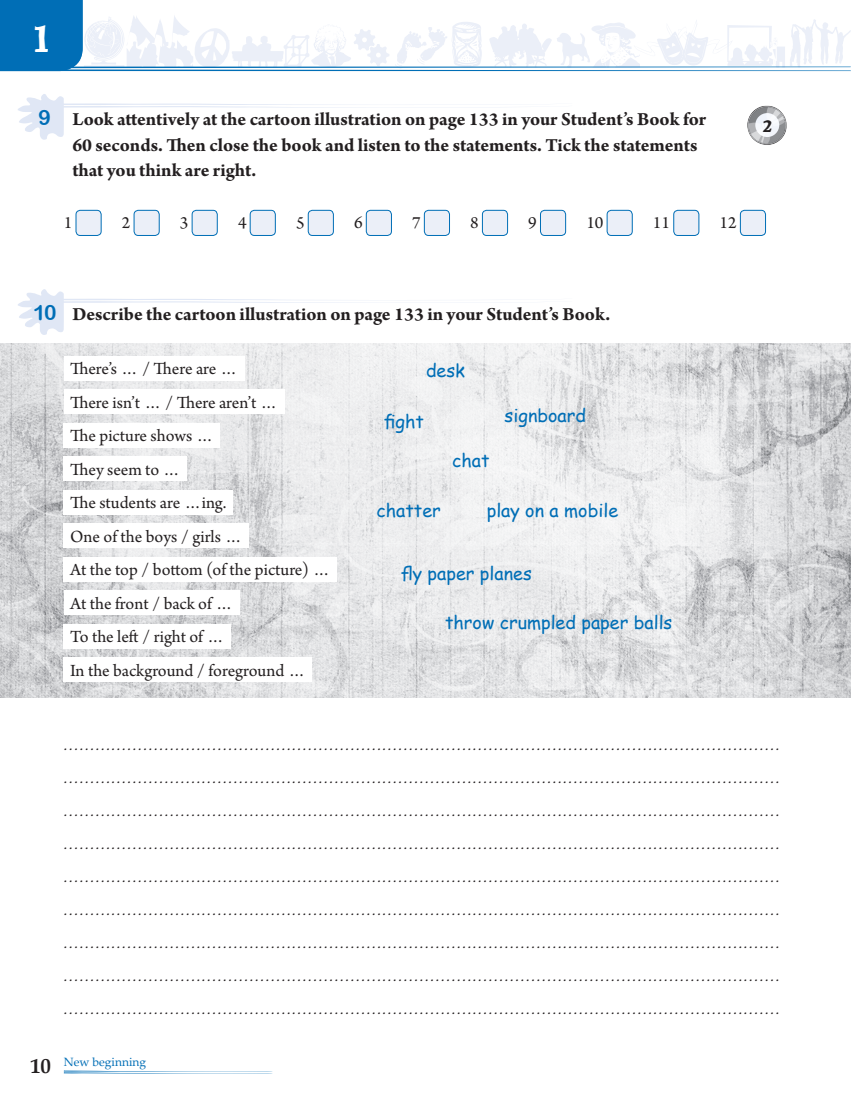
<style>
.page{position:relative;width:851px;height:1106px;background:#fff}
.page>*{position:absolute;margin:0;border:0;box-sizing:border-box;transform-origin:0 0}
.t1{font:37.95px "Bountiful";color:#fff}
.t2{font:700 19.5px/25.5px "Arno Pro";letter-spacing:-.005em;color:#231f20}
.t3{font:18px/33.5px "Arno Pro";color:#231f20}
.t4{font:18px "Comic Sans MS";color:#006eb6}
.t5{font:16.8px "Bountiful";color:#231f20;scale:1.1 1}
.t6{font:italic 15px "Arno Pro";color:#231f20}
.t7{font:12px "Palatino Linotype";color:#006eb6}
.s1{font-family:"Arial Rounded MT Bold";font-weight:400;font-size:21px;color:#006eb6}
.s2{font-weight:700;font-size:21px;color:#231f20}
</style>
<div class="page">
<svg style="left:64px;top:1070px;width:208px;height:3px"></svg>
<img style="left:0;top:343px;width:850px;height:354px">
<svg style="left:0;top:0;width:851px;height:71px"></svg>
<div style="left:76px;top:210px;width:25px;height:25px;background:#ebeff8;border-radius:4px"></div>
<div style="left:76px;top:210px;width:25px;height:26px;border:1px solid #006eb6;border-radius:4px"></div>
<div style="left:134px;top:210px;width:25px;height:25px;background:#ebeff8;border-radius:4px"></div>
<div style="left:134px;top:210px;width:25px;height:26px;border:1px solid #006eb6;border-radius:4px"></div>
<div style="left:192px;top:210px;width:25px;height:25px;background:#ebeff8;border-radius:4px"></div>
<div style="left:192px;top:210px;width:25px;height:26px;border:1px solid #006eb6;border-radius:4px"></div>
<div style="left:250px;top:210px;width:25px;height:25px;background:#ebeff8;border-radius:4px"></div>
<div style="left:250px;top:210px;width:25px;height:26px;border:1px solid #006eb6;border-radius:4px"></div>
<div style="left:308px;top:210px;width:25px;height:25px;background:#ebeff8;border-radius:4px"></div>
<div style="left:308px;top:210px;width:25px;height:26px;border:1px solid #006eb6;border-radius:4px"></div>
<div style="left:366px;top:210px;width:25px;height:25px;background:#ebeff8;border-radius:4px"></div>
<div style="left:366px;top:210px;width:25px;height:26px;border:1px solid #006eb6;border-radius:4px"></div>
<div style="left:424px;top:210px;width:25px;height:25px;background:#ebeff8;border-radius:4px"></div>
<div style="left:424px;top:210px;width:25px;height:26px;border:1px solid #006eb6;border-radius:4px"></div>
<div style="left:482px;top:210px;width:25px;height:25px;background:#ebeff8;border-radius:4px"></div>
<div style="left:482px;top:210px;width:25px;height:26px;border:1px solid #006eb6;border-radius:4px"></div>
<div style="left:540px;top:210px;width:25px;height:25px;background:#ebeff8;border-radius:4px"></div>
<div style="left:540px;top:210px;width:25px;height:26px;border:1px solid #006eb6;border-radius:4px"></div>
<div style="left:607px;top:210px;width:25px;height:25px;background:#ebeff8;border-radius:4px"></div>
<div style="left:606px;top:210px;width:26px;height:26px;border:1px solid #006eb6;border-radius:4px"></div>
<div style="left:673px;top:210px;width:25px;height:25px;background:#ebeff8;border-radius:4px"></div>
<div style="left:673px;top:210px;width:26px;height:26px;border:1px solid #006eb6;border-radius:4px"></div>
<div style="left:740px;top:210px;width:25px;height:25px;background:#ebeff8;border-radius:4px"></div>
<div style="left:740px;top:210px;width:25px;height:26px;border:1px solid #006eb6;border-radius:4px"></div>
<svg style="left:18px;top:94px;width:338px;height:46px"></svg>
<img style="left:747px;top:105px;width:40px;height:40px">
<div style="left:755px;top:113px;width:24px;height:24px;background:#f6f8fc;border-radius:50%"></div>
<svg style="left:18px;top:289px;width:338px;height:46px"></svg>
<div style="left:64px;top:356px;width:180px;height:25px;background:#fff"></div>
<div style="left:64px;top:389px;width:220px;height:25px;background:#fff"></div>
<div style="left:64px;top:423px;width:156px;height:25px;background:#fff"></div>
<div style="left:64px;top:456px;width:123px;height:25px;background:#fff"></div>
<div style="left:64px;top:490px;width:169px;height:24px;background:#fff"></div>
<div style="left:64px;top:523px;width:185px;height:25px;background:#fff"></div>
<div style="left:64px;top:556px;width:273px;height:25px;background:#fff"></div>
<div style="left:64px;top:590px;width:176px;height:25px;background:#fff"></div>
<div style="left:64px;top:623px;width:167px;height:25px;background:#fff"></div>
<div style="left:64px;top:657px;width:248px;height:25px;background:#fff"></div>
<h1 class="t1" style="left:34px;top:14px;width:17px">1</h1>
<h2 class="t2" style="left:72px;top:107px;width:635px;text-indent:-34px"><span class="s1">9</span> Look attentively at the cartoon illustration on page 133 in your Student’s Book for<br>60 seconds. Then close the book and listen to the statements. Tick the statements that you think are right.</h2>
<p class="t5" style="left:762px;top:115px;width:10px">2</p>
<p class="t3" style="left:64px;top:206px;width:10px">1</p>
<p class="t3" style="left:122px;top:206px;width:10px">2</p>
<p class="t3" style="left:180px;top:206px;width:10px">3</p>
<p class="t3" style="left:238px;top:206px;width:10px">4</p>
<p class="t3" style="left:296px;top:206px;width:10px">5</p>
<p class="t3" style="left:354px;top:206px;width:10px">6</p>
<p class="t3" style="left:412px;top:206px;width:10px">7</p>
<p class="t3" style="left:470px;top:206px;width:10px">8</p>
<p class="t3" style="left:528px;top:206px;width:10px">9</p>
<p class="t3" style="left:586px;top:206px;width:19px">10</p>
<p class="t3" style="left:653px;top:206px;width:19px">11</p>
<p class="t3" style="left:719px;top:206px;width:19px">12</p>
<h2 class="t2" style="left:33px;top:303px;width:578px"><span class="s1">10</span> Describe the cartoon illustration on page 133 in your Student’s Book.</h2>
<p class="t3" style="left:70px;top:353px;width:262px">There’s … / There are …<br>There isn’t … / There aren’t …<br>The picture shows …<br>They seem to …<br>The students are …ing.<br>One of the boys / girls …<br>At the top / bottom (of the picture) …<br>At the front / back of …<br>To the left / right of …<br>In the background / foreground …</p>
<p class="t4" style="left:426px;top:357px;width:40px">desk</p>
<p class="t4" style="left:384px;top:408px;width:42px">fight</p>
<p class="t4" style="left:452px;top:447px;width:39px">chat</p>
<p class="t4" style="left:504px;top:402px;width:83px">signboard</p>
<p class="t4" style="left:376px;top:497px;width:66px">chatter</p>
<p class="t4" style="left:486px;top:497px;width:133px">play on a mobile</p>
<p class="t4" style="left:401px;top:560px;width:132px">fly paper planes</p>
<p class="t4" style="left:445px;top:609px;width:229px">throw crumpled paper balls</p>
<p class="t6" style="left:64px;top:737px;width:719px">.......................................................................................................................................</p>
<p class="t6" style="left:64px;top:770px;width:719px">.......................................................................................................................................</p>
<p class="t6" style="left:64px;top:803px;width:719px">.......................................................................................................................................</p>
<p class="t6" style="left:64px;top:836px;width:719px">.......................................................................................................................................</p>
<p class="t6" style="left:64px;top:869px;width:719px">.......................................................................................................................................</p>
<p class="t6" style="left:64px;top:902px;width:719px">.......................................................................................................................................</p>
<p class="t6" style="left:64px;top:935px;width:719px">.......................................................................................................................................</p>
<p class="t6" style="left:64px;top:968px;width:719px">.......................................................................................................................................</p>
<p class="t6" style="left:64px;top:1001px;width:719px">.......................................................................................................................................</p>
<p class="t7" style="left:30px;top:1053px;width:118px"><span class="s2">10</span> New beginning</p>
</div>
